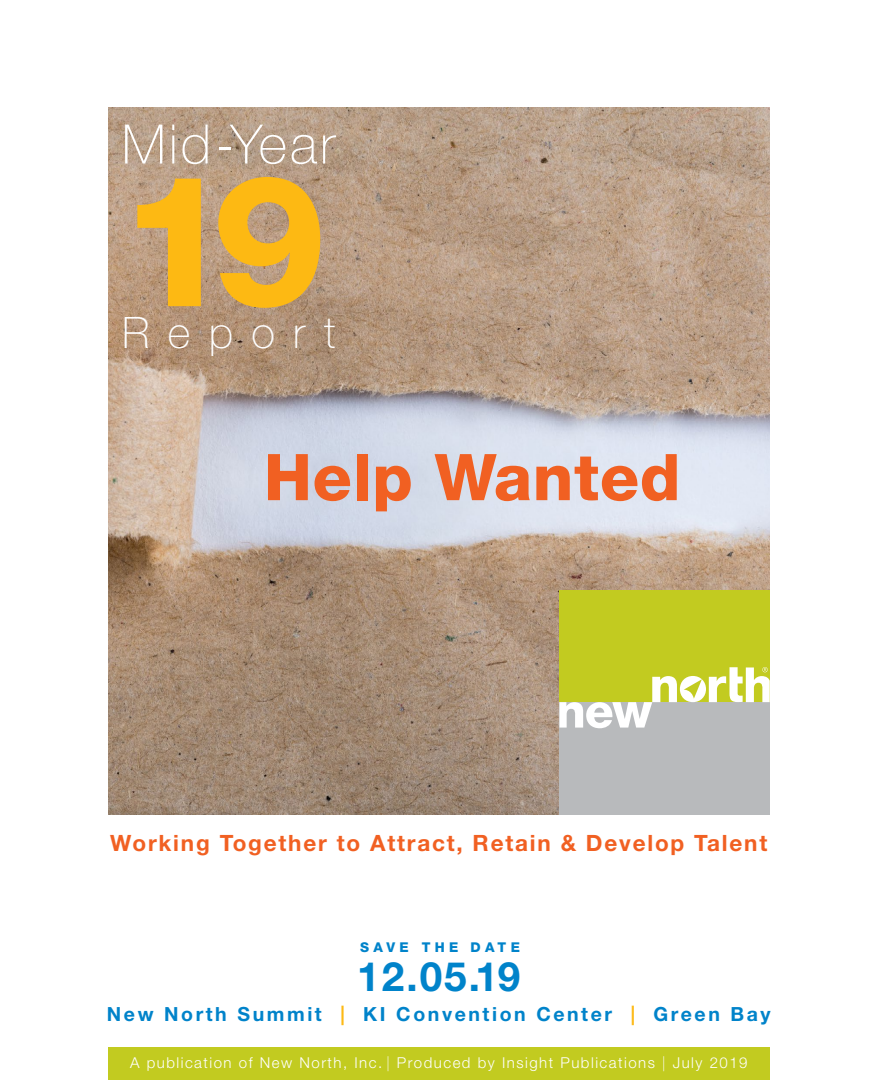
<style>
.page{position:relative;width:878px;height:1080px;background:#fff}
.page>*{position:absolute;margin:0;border:0;box-sizing:border-box;transform-origin:0 0}
.t1{font:800 183px "Helvetica Neue LT Std";color:#fdb913}
.t2{font:800 64.5px "Helvetica Neue LT Std";letter-spacing:.01em;color:#f16022}
.t3{font:100 54.6px "Helvetica Neue LT Std";letter-spacing:.055em;color:#fff}
.t4{font:100 43.5px "Helvetica Neue LT Std";letter-spacing:.42em;color:#fff}
.t5{font:700 40.5px "Helvetica Neue LT Std";color:#0083ca}
.t6{font:700 22.5px "Helvetica Neue LT Std";letter-spacing:.08em;color:#f16022}
.t7{font:700 19.5px "Helvetica Neue LT Std";letter-spacing:.13em;color:#0083ca}
.t8{font:300 15px "Helvetica Neue LT Std";letter-spacing:.1em;color:#fff}
.t9{font:800 13.5px "Helvetica Neue LT Std";letter-spacing:.32em;color:#0083ca}
.s1{color:#fdb913}
.s2{font-weight:100}
</style>
<div class="page">
<img style="left:108px;top:108px;width:661px;height:706px">
<div style="left:559px;top:590px;width:210px;height:224px;background:#c2cb20"></div>
<div style="left:559px;top:702px;width:210px;height:112px;background:#b8babc"></div>
<svg style="left:559px;top:667px;width:210px;height:61px"></svg>
<div style="left:108px;top:1047px;width:661px;height:33px;background:#c2cb20"></div>
<h3 class="t3" style="left:122px;top:113px;width:215px">Mid-Year</h3>
<h1 class="t1" style="left:118px;top:132px;width:210px">19</h1>
<h3 class="t4" style="left:122px;top:307px;width:215px">Report</h3>
<h2 class="t2" style="left:264px;top:439px;width:418px">Help Wanted</h2>
<h3 class="t6" style="left:110px;top:829px;width:658px">Working Together to Attract, Retain &amp; Develop Talent</h3>
<p class="t9" style="left:360px;top:939px;width:161px">SAVE THE DATE</p>
<h3 class="t5" style="left:357px;top:951px;width:164px">12.05.19</h3>
<h3 class="t7" style="left:107px;top:1002px;width:665px">New North Summit <span class="s1">|</span> KI Convention Center <span class="s1">|</span> Green Bay</h3>
<p class="t8" style="left:130px;top:1053px;width:619px">A publication of New North, Inc. <span class="s2">|</span> Produced by Insight Publications <span class="s2">|</span> July 2019</p>
</div>
